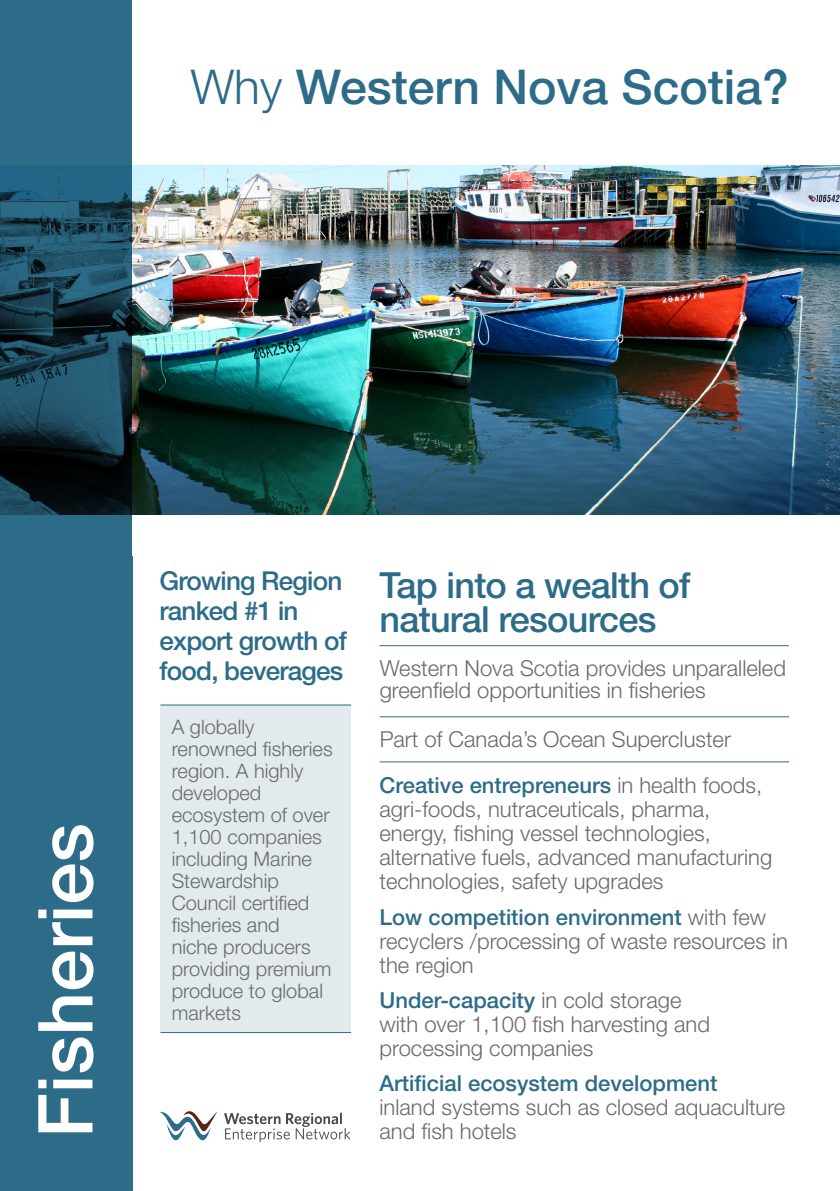
<style>
.page{position:relative;width:840px;height:1191px;background:#fff}
.page>*{position:absolute;margin:0;border:0;box-sizing:border-box;transform-origin:0 0}
.t1{font:500 75.8px "Helvetica Neue LT Std";color:#fff}
.t2{font:500 48px "Helvetica Neue LT Std";color:#2c6c88}
.t3{font:500 36px/34px "Helvetica Neue LT Std";letter-spacing:-.02em;color:#2c6c88}
.t4{font:500 26px/30px "Helvetica Neue LT Std";letter-spacing:-.03em;color:#2c6c88}
.t5{font:300 22px/24px "Helvetica Neue LT Pro";color:#6a6a6a}
.t6{font:500 22px "Helvetica Neue LT Pro";color:#2c6c88}
.t7{font:300 20px/22px "Helvetica Neue LT Pro";color:#6a6a6a}
.s1{font-weight:300}
.s2{font-weight:500;color:#2c6c88}
</style>
<div class="page">
<img style="left:132px;top:166px;width:707px;height:348px">
<svg style="left:0;top:0;width:132px;height:556px;background:#1f4f64"></svg>
<div style="left:0;top:556px;width:132px;height:635px;background:#2c6c88"></div>
<hr style="left:379px;top:645px;width:409px;height:1px;background:#2c6c88">
<hr style="left:379px;top:761px;width:409px;height:1px;background:#2c6c88">
<hr style="left:379px;top:716px;width:409px;height:1px;background:#2c6c88">
<div style="left:160px;top:705px;width:191px;height:328px;background:#e2eaee"></div>
<hr style="left:160px;top:704px;width:191px;height:1px;background:#2c6c88">
<svg style="left:224px;top:1112px;width:126px;height:30px"></svg>
<svg style="left:160px;top:1111px;width:57px;height:30px"></svg>
<hr style="left:160px;top:1032px;width:191px;height:1px;background:#2c6c88">
<h2 class="t2" style="left:191px;top:58px;width:599px"><span class="s1">Why</span> Western Nova Scotia?</h2>
<h1 class="t1" style="left:20px;top:1138px;width:316px;rotate:-90deg">Fisheries</h1>
<p class="t4" style="left:159px;top:566px;width:189px">Growing Region ranked #1 in export growth of food, beverages</p>
<p class="t7" style="left:171px;top:715px;width:162px">A globally renowned fisheries region. A highly developed ecosystem of over<br>1,100 companies including Marine<br>Stewardship<br>Council certified fisheries and<br>niche producers providing premium produce to global markets</p>
<p class="t5" style="left:379px;top:727px;width:352px">Part of Canada’s Ocean Supercluster</p>
<h3 class="t3" style="left:379px;top:567px;width:312px">Tap into a wealth of natural resources</h3>
<p class="t5" style="left:379px;top:657px;width:407px;line-height:22px">Western Nova Scotia provides unparalleled greenfield opportunities in fisheries</p>
<p class="t5" style="left:379px;top:773px;width:394px"><span class="s2">Creative entrepreneurs</span> in health foods, agri-foods, nutraceuticals, pharma, energy, fishing vessel technologies, alternative fuels, advanced manufacturing technologies, safety upgrades</p>
<p class="t5" style="left:379px;top:904px;width:409px"><span class="s2">Low competition environment</span> with few recyclers /processing of waste resources in the region</p>
<p class="t5" style="left:379px;top:987px;width:332px"><span class="s2">Under-capacity</span> in cold storage with over 1,100 fish harvesting and processing companies</p>
<p class="t6" style="left:379px;top:1070px;width:339px">Artificial ecosystem development</p>
<p class="t5" style="left:379px;top:1095px;width:407px">inland systems such as closed aquaculture and fish hotels</p>
</div>
